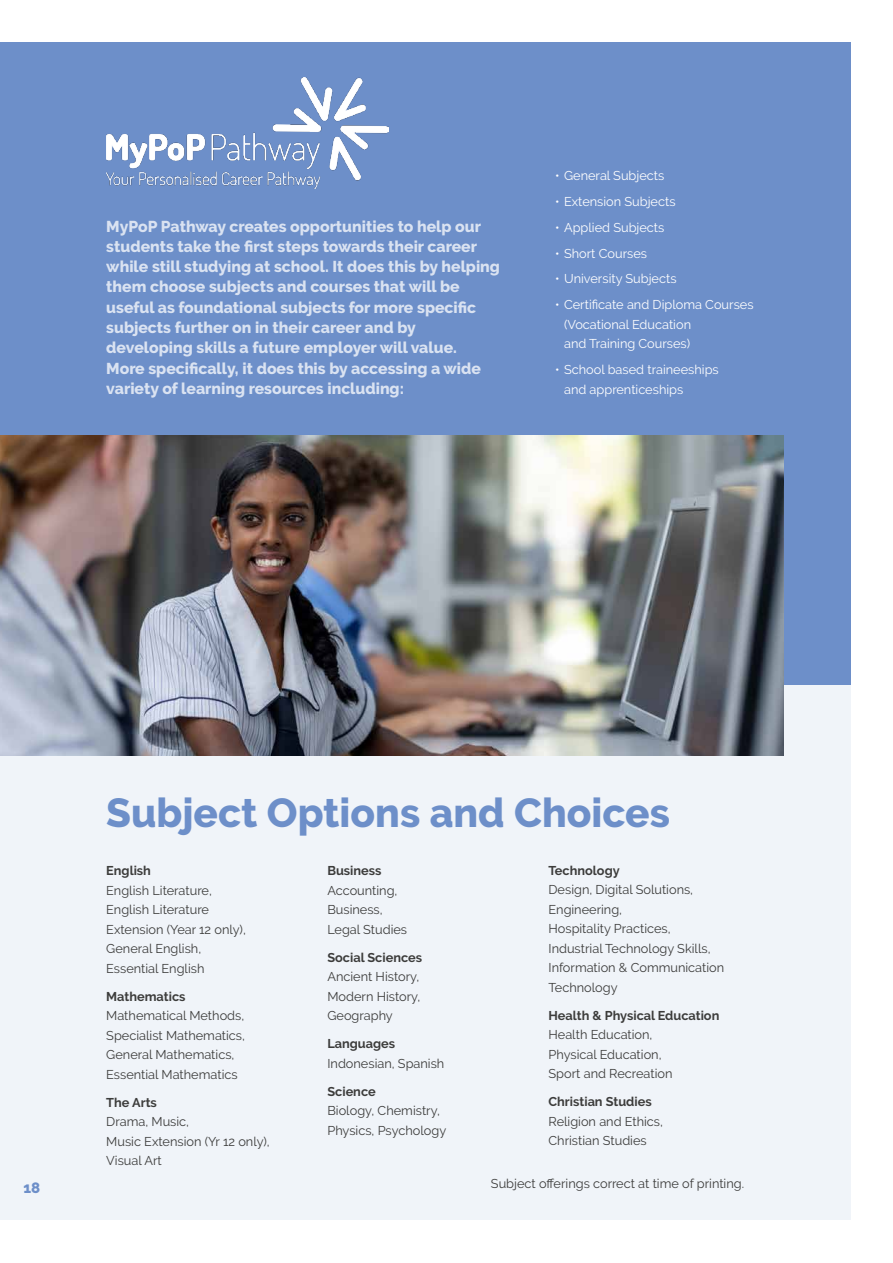
<style>
.page{position:relative;width:893px;height:1263px;background:#fff}
.page>*{position:absolute;margin:0;border:0;box-sizing:border-box;transform-origin:0 0}
.t1{font:800 40.5px "Raleway";color:#6d8fc9}
.t2{font:800 15.75px/20.2px "Raleway";color:#fff}
.t3{font:800 15px "Raleway";color:#6d8fc9}
.t4{font:12.75px/19.5px "Raleway";color:#3c3c3b}
.t5{font:12.75px/19.5px "Raleway";color:#fff}
.t6{font:700 12.75px "Raleway";color:#3c3c3b}
</style>
<div class="page">
<div style="left:0;top:43px;width:850px;height:1177px;background:#f0f4f9"></div>
<div style="left:0;top:43px;width:850px;height:642px;background:#6d8fc9"></div>
<img style="left:0;top:436px;width:784px;height:320px">
<img style="left:106px;top:78px;width:283px;height:111px">
<p class="t2" style="left:106px;top:216px;width:395px">MyPoP Pathway creates opportunities to help our students take the first steps towards their career while still studying at school. It does this by helping them choose subjects and courses that will be useful as foundational subjects for more specific subjects further on in their career and by developing skills a future employer will value.<br>More specifically, it does this by accessing a wide variety of learning resources including:</p>
<p class="t5" style="left:555px;top:166px;width:111px">• General Subjects</p>
<p class="t5" style="left:555px;top:192px;width:122px">• Extension Subjects</p>
<p class="t5" style="left:555px;top:217px;width:111px">• Applied Subjects</p>
<p class="t5" style="left:555px;top:243px;width:94px">• Short Courses</p>
<p class="t5" style="left:555px;top:269px;width:123px">• University Subjects</p>
<p class="t5" style="left:564px;top:295px;width:191px;text-indent:-9px">• Certificate and Diploma Courses (Vocational Education<br>and Training Courses)</p>
<p class="t5" style="left:564px;top:360px;width:156px;text-indent:-9px">• School based traineeships and apprenticeships</p>
<p class="t3" style="left:24px;top:1180px;width:18px">18</p>
<h1 class="t1" style="left:106px;top:789px;width:565px">Subject Options and Choices</h1>
<p class="t6" style="left:106px;top:863px;width:46px">English</p>
<p class="t4" style="left:106px;top:880px;width:141px">English Literature,<br>English Literature<br>Extension (Year 12 only),<br>General English,<br>Essential English</p>
<p class="t6" style="left:106px;top:989px;width:81px">Mathematics</p>
<p class="t4" style="left:106px;top:1006px;width:140px">Mathematical Methods,<br>Specialist Mathematics,<br>General Mathematics,<br>Essential Mathematics</p>
<p class="t6" style="left:106px;top:1095px;width:52px">The Arts</p>
<p class="t4" style="left:106px;top:1112px;width:165px">Drama, Music,<br>Music Extension (Yr 12 only),<br>Visual Art</p>
<p class="t6" style="left:327px;top:863px;width:56px">Business</p>
<p class="t4" style="left:327px;top:880px;width:81px">Accounting,<br>Business,<br>Legal Studies</p>
<p class="t6" style="left:327px;top:950px;width:96px">Social Sciences</p>
<p class="t4" style="left:327px;top:967px;width:94px;text-align:justify">Ancient History, Modern History, Geography</p>
<p class="t6" style="left:327px;top:1036px;width:69px">Languages</p>
<p class="t4" style="left:327px;top:1053px;width:118px">Indonesian, Spanish</p>
<p class="t6" style="left:327px;top:1084px;width:50px">Science</p>
<p class="t4" style="left:327px;top:1101px;width:120px">Biology, Chemistry,<br>Physics, Psychology</p>
<p class="t6" style="left:548px;top:863px;width:73px">Technology</p>
<p class="t4" style="left:548px;top:880px;width:177px">Design, Digital Solutions,<br>Engineering,<br>Hospitality Practices,<br>Industrial Technology Skills,<br>Information &amp; Communication<br>Technology</p>
<p class="t6" style="left:548px;top:1008px;width:172px">Health &amp; Physical Education</p>
<p class="t4" style="left:548px;top:1025px;width:125px">Health Education,<br>Physical Education,<br>Sport and Recreation</p>
<p class="t6" style="left:548px;top:1095px;width:105px">Christian Studies</p>
<p class="t4" style="left:548px;top:1112px;width:116px">Religion and Ethics,<br>Christian Studies</p>
<p class="t4" style="left:491px;top:1173px;width:255px">Subject offerings correct at time of printing.</p>
</div>
